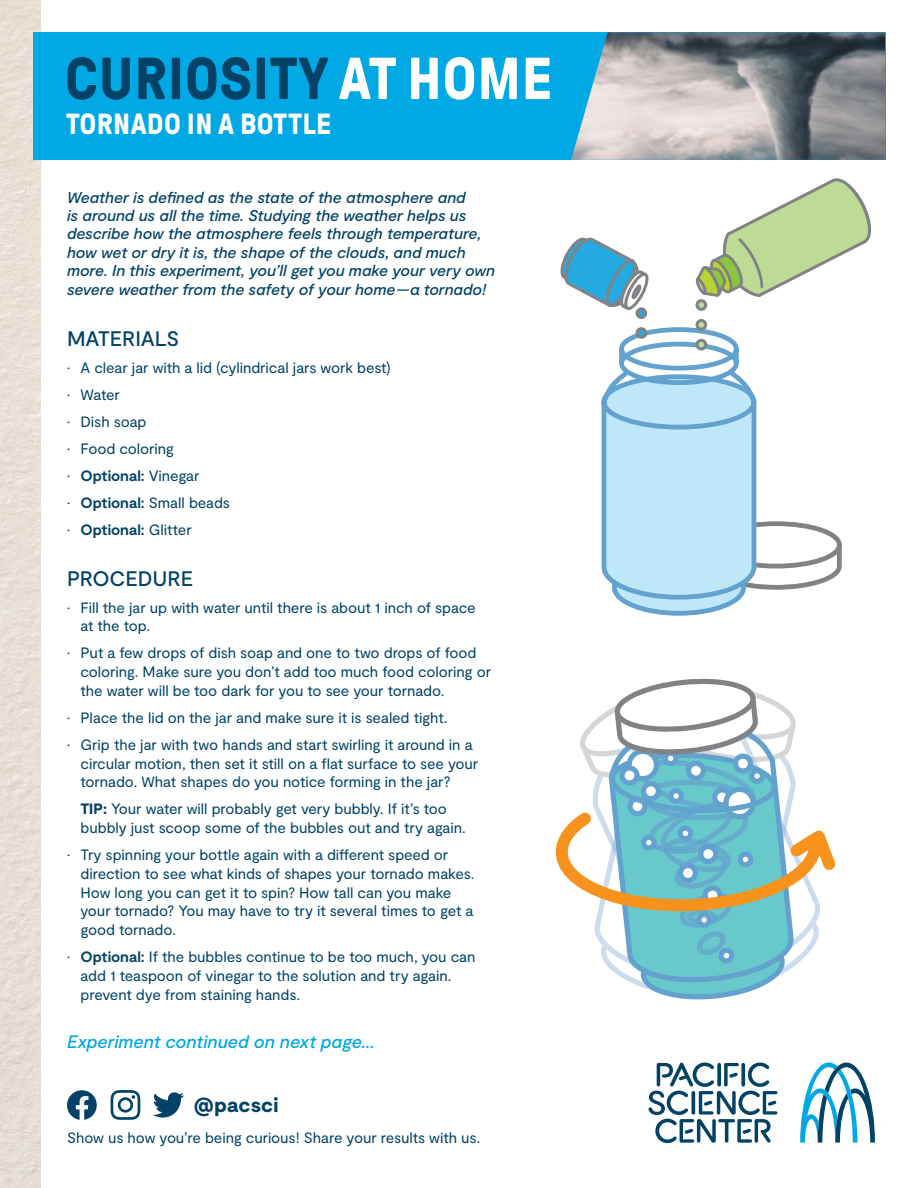
<style>
.page{position:relative;width:918px;height:1188px;background:#fff}
.page>*{position:absolute;margin:0;border:0;box-sizing:border-box;transform-origin:0 0}
.t1{font:700 59.1px "GT Pressura";letter-spacing:.01em;color:#024266}
.t2{font:700 29.1px "GT Pressura";letter-spacing:.01em;color:#fff}
.t3{font:500 21px "Moderat";letter-spacing:-.005em;color:#024266}
.t4{font:900 20.4px "Moderat";letter-spacing:.01em;color:#024266}
.t5{font:italic 500 18px "Moderat";letter-spacing:-.005em;color:#00a8e4}
.t6{font:italic 500 15.75px/18.3px "Moderat";letter-spacing:-.005em;color:#024266}
.t7{font:15px/18.8px "Moderat";letter-spacing:-.005em;color:#024266}
.t8{font:700 15px "Moderat";color:#024266}
.s1{color:#fff}
.s2{font-weight:400}
.s3{font-weight:700}
.s4{font-weight:900}
</style>
<div class="page">
<img style="left:0;top:0;width:40px;height:1188px">
<div style="left:33px;top:32px;width:853px;height:128px;background:#00a8e4"></div>
<svg style="left:800px;top:1063px;width:75px;height:80px"></svg>
<svg style="left:648px;top:1062px;width:129px;height:81px"></svg>
<svg style="left:153px;top:1092px;width:31px;height:26px"></svg>
<svg style="left:111px;top:1090px;width:29px;height:30px"></svg>
<svg style="left:67px;top:1090px;width:30px;height:30px"></svg>
<img style="left:571px;top:32px;width:315px;height:128px">
<svg style="left:560px;top:178px;width:311px;height:435px"></svg>
<div style="left:637px;top:309px;width:9px;height:9px;background:#25a9e0;border-radius:50%"></div>
<div style="left:636px;top:307px;width:11px;height:12px;border:3px solid #808385;border-radius:50%"></div>
<div style="left:697px;top:301px;width:9px;height:8px;background:#bedc95;border-radius:50%"></div>
<div style="left:696px;top:299px;width:11px;height:12px;border:3px solid #808385;border-radius:50%"></div>
<div style="left:697px;top:321px;width:9px;height:8px;background:#bedc95;border-radius:50%"></div>
<div style="left:696px;top:319px;width:11px;height:12px;border:3px solid #808385;border-radius:50%"></div>
<div style="left:697px;top:340px;width:9px;height:9px;background:#bedc95;border-radius:50%"></div>
<div style="left:696px;top:339px;width:11px;height:11px;border:3px solid #808385;border-radius:50%"></div>
<div style="left:637px;top:329px;width:9px;height:8px;background:#25a9e0;border-radius:50%"></div>
<div style="left:636px;top:327px;width:11px;height:12px;border:3px solid #808385;border-radius:50%"></div>
<svg style="left:555px;top:679px;width:281px;height:321px"></svg>
<p class="t1" style="left:65px;top:47px;width:489px">CURIOSITY <span class="s1">AT HOME</span></p>
<p class="t2" style="left:66px;top:108px;width:267px">TORNADO IN A BOTTLE</p>
<p class="t6" style="left:67px;top:189px;width:430px">Weather is defined as the state of the atmosphere and<br>is around us all the time. Studying the weather helps us describe how the atmosphere feels through temperature, how wet or dry it is, the shape of the clouds, and much more. In this experiment, you’ll get you make your very own severe weather from the safety of your home—a tornado!</p>
<p class="t3" style="left:67px;top:326px;width:114px">MATERIALS</p>
<p class="t7" style="left:67px;top:358px;width:325px">• A clear jar with a lid (cylindrical jars work best)</p>
<p class="t7" style="left:67px;top:385px;width:54px">• Water</p>
<p class="t7" style="left:67px;top:412px;width:81px">• Dish soap</p>
<p class="t7" style="left:67px;top:439px;width:108px">• Food coloring</p>
<p class="t8" style="left:67px;top:467px;width:134px"><span class="s2">•</span> Optional: <span class="s2">Vinegar</span></p>
<p class="t7" style="left:67px;top:493px;width:165px">• <span class="s3">Optional:</span> Small beads</p>
<p class="t8" style="left:67px;top:521px;width:126px"><span class="s2">•</span> Optional: <span class="s2">Glitter</span></p>
<p class="t3" style="left:67px;top:566px;width:127px">PROCEDURE</p>
<p class="t7" style="left:81px;top:598px;width:397px;text-indent:-14px">• Fill the jar up with water until there is about 1 inch of space at the top.</p>
<p class="t7" style="left:81px;top:644px;width:412px;text-indent:-14px">• Put a few drops of dish soap and one to two drops of food coloring. Make sure you don’t add too much food coloring or the water will be too dark for you to see your tornado.</p>
<p class="t7" style="left:67px;top:709px;width:382px">• Place the lid on the jar and make sure it is sealed tight.</p>
<p class="t7" style="left:81px;top:736px;width:399px;text-indent:-14px">• Grip the jar with two hands and start swirling it around in a circular motion, then set it still on a flat surface to see your tornado. What shapes do you notice forming in the jar?</p>
<p class="t7" style="left:81px;top:800px;width:387px"><span class="s4">TIP:</span> Your water will probably get very bubbly. If it’s too bubbly just scoop some of the bubbles out and try again.</p>
<p class="t7" style="left:81px;top:846px;width:396px;text-indent:-14px">• Try spinning your bottle again with a different speed or direction to see what kinds of shapes your tornado makes.<br>How long you can get it to spin? How tall can you make your tornado? You may have to try it several times to get a good tornado.</p>
<p class="t7" style="left:81px;top:948px;width:397px;text-indent:-14px">• <span class="s3">Optional:</span> If the bubbles continue to be too much, you can add 1 teaspoon of vinegar to the solution and try again. prevent dye from staining hands.</p>
<p class="t5" style="left:67px;top:1031px;width:309px">Experiment continued on next page...</p>
<p class="t4" style="left:194px;top:1093px;width:86px">@pacsci</p>
<p class="t7" style="left:67px;top:1129px;width:415px">Show us how you’re being curious! Share your results with us.</p>
</div>
